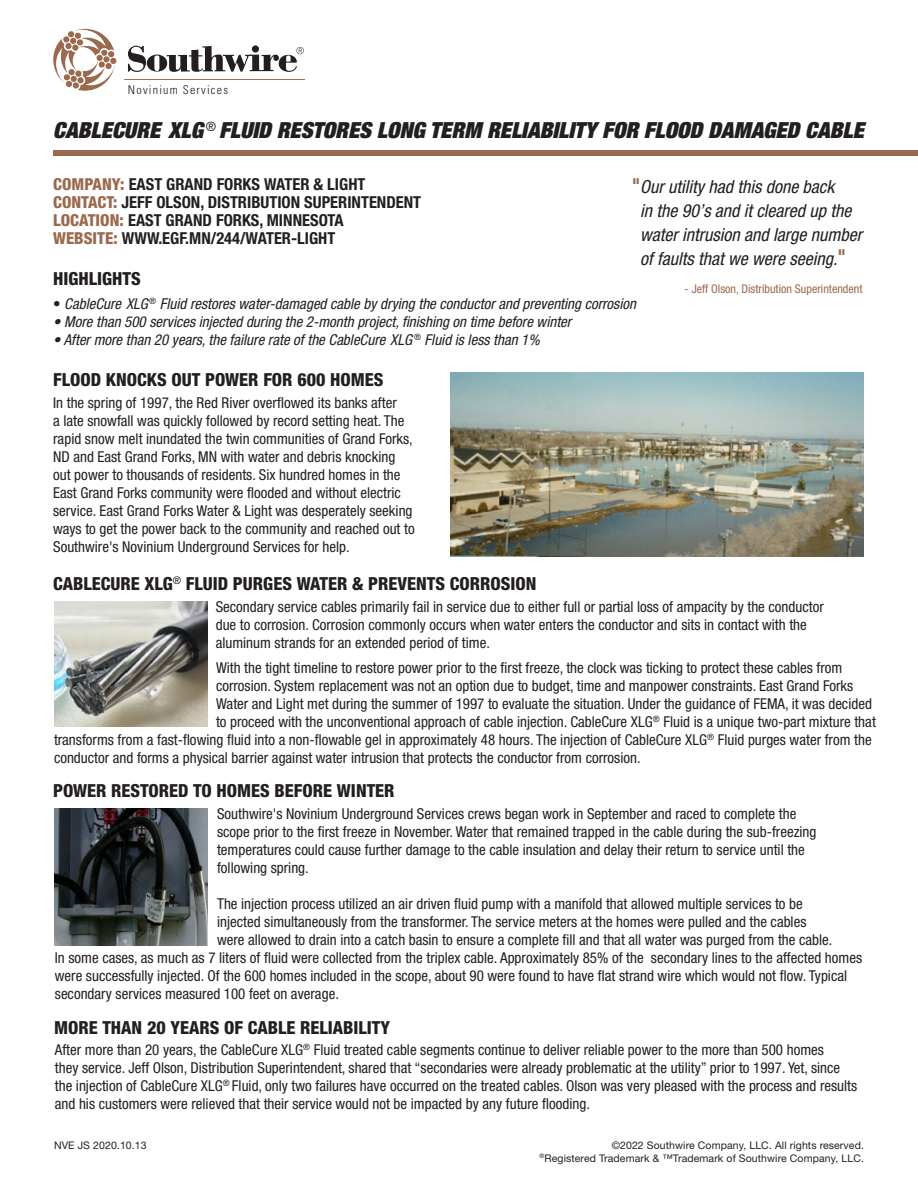
<style>
.page{position:relative;width:918px;height:1188px;background:#fff}
.page>*{position:absolute;margin:0;border:0;box-sizing:border-box;transform-origin:0 0}
.t1{font:italic 900 condensed 22.2px "Helvetica Neue LT Pro";color:#231f20}
.t2{font:800 condensed 18px "Helvetica Neue LT Pro";color:#231f20}
.t3{font:italic condensed 18px "Helvetica Neue LT Pro";color:#231f20}
.t4{font:700 condensed 16.5px "Helvetica Neue LT Pro";color:#231f20}
.t5{font:800 condensed 16.5px "Helvetica Neue LT Pro";color:#9b694d}
.t6{font:condensed 15px/18px "Helvetica Neue LT Pro";color:#231f20}
.t7{font:italic condensed 15px "Helvetica Neue LT Pro";color:#231f20}
.t8{font:condensed 12px "Helvetica Neue LT Pro";color:#9b694d}
.t9{font:300 condensed 12px "Univers";letter-spacing:.1em;color:#231f20}
.t10{font:10.5px/12.6px "Helvetica Neue LT Pro";letter-spacing:.01em;color:#231f20;text-align:right}
.s1{font-weight:800;color:#9b694d}
.s2{font-style:normal}
</style>
<div class="page">
<div style="left:53px;top:150px;width:865px;height:6px;background:#9b694d"></div>
<svg style="left:128px;top:46px;width:176px;height:26px"></svg>
<svg style="left:53px;top:28px;width:64px;height:63px"></svg>
<hr style="left:124px;top:79px;width:181px;height:1px;background:#9b725f">
<img style="left:450px;top:373px;width:414px;height:183px">
<img style="left:54px;top:601px;width:153px;height:126px">
<img style="left:54px;top:809px;width:154px;height:136px">
<p class="t9" style="left:128px;top:83px;width:102px">Novinium Services</p>
<p class="t1" style="left:53px;top:116px;width:812px">CABLECURE XLG <sup>®</sup> FLUID RESTORES LONG TERM RELIABILITY FOR FLOOD DAMAGED CABLE</p>
<p class="t4" style="left:53px;top:175px;width:314px"><span class="s1">COMPANY:</span> EAST GRAND FORKS WATER &amp; LIGHT</p>
<p class="t4" style="left:53px;top:193px;width:370px"><span class="s1">CONTACT:</span> JEFF OLSON, DISTRIBUTION SUPERINTENDENT</p>
<p class="t4" style="left:53px;top:211px;width:292px"><span class="s1">LOCATION:</span> EAST GRAND FORKS, MINNESOTA</p>
<p class="t4" style="left:53px;top:229px;width:284px"><span class="s1">WEBSITE:</span> WWW.EGF.MN/244/WATER-LIGHT</p>
<p class="t2" style="left:53px;top:268px;width:89px">HIGHLIGHTS</p>
<p class="t5" style="left:632px;top:174px;width:9px">"</p>
<p class="t3" style="left:640px;top:176px;width:196px">Our utility had this done back</p>
<p class="t3" style="left:640px;top:200px;width:213px">in the 90’s and it cleared up the</p>
<p class="t3" style="left:640px;top:224px;width:224px">water intrusion and large number</p>
<p class="t3" style="left:640px;top:248px;width:199px">of faults that we were seeing.</p>
<p class="t5" style="left:838px;top:245px;width:9px">"</p>
<p class="t8" style="left:685px;top:281px;width:179px">- Jeff Olson, Distribution Superintendent</p>
<p class="t7" style="left:53px;top:295px;width:584px"><span class="s2">•</span> CableCure XLG <sup>®</sup> Fluid restores water-damaged cable by drying the conductor and preventing corrosion</p>
<p class="t7" style="left:53px;top:313px;width:520px">• More than 500 services injected during the 2-month project, finishing on time before winter</p>
<p class="t7" style="left:53px;top:331px;width:488px">• After more than 20 years, the failure rate of the CableCure XLG <sup>®</sup> Fluid is less than 1%</p>
<p class="t2" style="left:53px;top:368px;width:332px">FLOOD KNOCKS OUT POWER FOR 600 HOMES</p>
<p class="t6" style="left:53px;top:394px;width:363px">In the spring of 1997, the Red River overflowed its banks after<br>a late snowfall was quickly followed by record setting heat. The rapid snow melt inundated the twin communities of Grand Forks, ND and East Grand Forks, MN with water and debris knocking out power to thousands of residents. Six hundred homes in the East Grand Forks community were flooded and without electric service. East Grand Forks Water &amp; Light was desperately seeking ways to get the power back to the community and reached out to Southwire's Novinium Underground Services for help.</p>
<p class="t2" style="left:53px;top:573px;width:485px">CABLECURE XLG<sup>®</sup> FLUID PURGES WATER &amp; PREVENTS CORROSION</p>
<p class="t6" style="left:216px;top:597px;width:610px">Secondary service cables primarily fail in service due to either full or partial loss of ampacity by the conductor</p>
<p class="t6" style="left:216px;top:615px;width:593px">due to corrosion. Corrosion commonly occurs when water enters the conductor and sits in contact with the</p>
<p class="t6" style="left:216px;top:633px;width:276px">aluminum strands for an extended period of time.</p>
<p class="t6" style="left:216px;top:658px;width:639px">With the tight timeline to restore power prior to the first freeze, the clock was ticking to protect these cables from corrosion. System replacement was not an option due to budget, time and manpower constraints. East Grand Forks</p>
<p class="t6" style="left:216px;top:694px;width:657px">Water and Light met during the summer of 1997 to evaluate the situation. Under the guidance of FEMA, it was decided</p>
<p class="t6" style="left:54px;top:712px;width:823px;text-indent:162px">to proceed with the unconventional approach of cable injection. CableCure XLG<sup>®</sup> Fluid is a unique two-part mixture that transforms from a fast-flowing fluid into a non-flowable gel in approximately 48 hours. The injection of CableCure XLG<sup>®</sup> Fluid purges water from the conductor and forms a physical barrier against water intrusion that protects the conductor from corrosion.</p>
<p class="t2" style="left:53px;top:779px;width:343px">POWER RESTORED TO HOMES BEFORE WINTER</p>
<p class="t6" style="left:217px;top:805px;width:581px">Southwire's Novinium Underground Services crews began work in September and raced to complete the</p>
<p class="t6" style="left:217px;top:823px;width:601px">scope prior to the first freeze in November. Water that remained trapped in the cable during the sub-freezing temperatures could cause further damage to the cable insulation and delay their return to service until the following spring.</p>
<p class="t6" style="left:217px;top:895px;width:587px">The injection process utilized an air driven fluid pump with a manifold that allowed multiple services to be</p>
<p class="t6" style="left:217px;top:913px;width:617px">injected simultaneously from the transformer. The service meters at the homes were pulled and the cables were allowed to drain into a catch basin to ensure a complete fill and that all water was purged from the cable.</p>
<p class="t6" style="left:55px;top:949px;width:809px">In some cases, as much as 7 liters of fluid were collected from the triplex cable. Approximately 85% of the secondary lines to the affected homes were successfully injected. Of the 600 homes included in the scope, about 90 were found to have flat strand wire which would not flow. Typical secondary services measured 100 feet on average.</p>
<p class="t2" style="left:54px;top:1016px;width:338px">MORE THAN 20 YEARS OF CABLE RELIABILITY</p>
<p class="t6" style="left:55px;top:1041px;width:771px">After more than 20 years, the CableCure XLG<sup>®</sup> Fluid treated cable segments continue to deliver reliable power to the more than 500 homes</p>
<p class="t6" style="left:55px;top:1059px;width:787px">they service. Jeff Olson, Distribution Superintendent, shared that “secondaries were already problematic at the utility” prior to 1997. Yet, since</p>
<p class="t6" style="left:55px;top:1077px;width:804px">the injection of CableCure XLG<sup>®</sup> Fluid, only two failures have occurred on the treated cables. Olson was very pleased with the process and results</p>
<p class="t6" style="left:55px;top:1095px;width:537px">and his customers were relieved that their service would not be impacted by any future flooding.</p>
<p class="t10" style="left:54px;top:1139px;width:94px">NVE JS 2020.10.13</p>
<p class="t10" style="left:540px;top:1139px;width:326px">©2022 Southwire Company, LLC. All rights reserved.<br><sup>®</sup>Registered Trademark &amp; ™Trademark of Southwire Company, LLC.</p>
</div>
